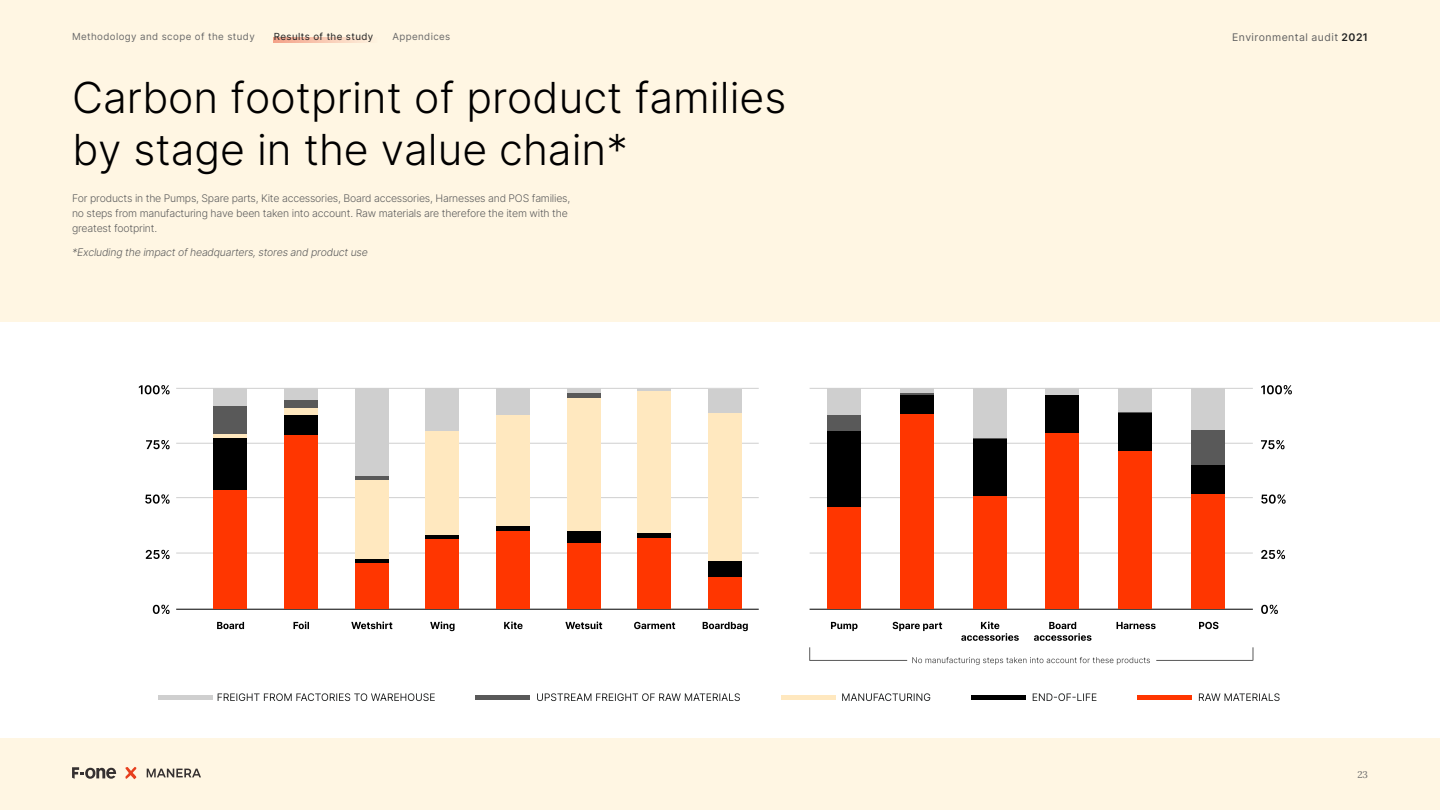
<style>
.page{position:relative;width:1440px;height:810px;background:#fff6e3}
.page>*{position:absolute;margin:0;border:0;box-sizing:border-box;transform-origin:0 0}
.t1{font:42.75px/51.3px "Inter";color:#000}
.t2{font:10.5px/15px "Inter";letter-spacing:-.02em;color:#5e5e5e}
.t3{font:10.5px "Inter";letter-spacing:.04em;color:#616161}
.t4{font:9.75px "Inter";letter-spacing:.04em;color:#6a6a6a}
.t5{font:9.75px "Inter";letter-spacing:.04em;color:#212222}
.t6{font:9.75px "Lora";color:#6a6a6a}
.s1{color:#212222}
</style>
<div class="page">
<div style="left:0;top:323px;width:1440px;height:415px;background:#fff"></div>
<hr style="left:176px;top:553px;width:583px;height:1px;background:#cfcfcf">
<hr style="left:810px;top:553px;width:443px;height:1px;background:#cfcfcf">
<hr style="left:176px;top:497px;width:583px;height:1px;background:#cfcfcf">
<hr style="left:810px;top:497px;width:443px;height:1px;background:#cfcfcf">
<hr style="left:176px;top:443px;width:583px;height:1px;background:#cfcfcf">
<hr style="left:810px;top:443px;width:443px;height:1px;background:#cfcfcf">
<hr style="left:176px;top:388px;width:583px;height:1px;background:#cfcfcf">
<hr style="left:810px;top:388px;width:443px;height:1px;background:#cfcfcf">
<hr style="left:176px;top:609px;width:583px;height:1px;background:#000">
<hr style="left:810px;top:609px;width:443px;height:1px;background:#000">
<hr style="left:810px;top:660px;width:97px;height:1px;background:#595959">
<hr style="left:1156px;top:660px;width:97px;height:1px;background:#595959">
<div style="left:214px;top:490px;width:33px;height:119px;background:#ff3600"></div>
<div style="left:214px;top:437px;width:33px;height:53px;background:#000"></div>
<hr style="left:214px;top:434px;width:33px;height:3px;background:#ffe8bf">
<div style="left:214px;top:406px;width:33px;height:28px;background:#595959"></div>
<div style="left:214px;top:389px;width:33px;height:17px;background:#cfcfcf"></div>
<div style="left:284px;top:434px;width:34px;height:175px;background:#ff3600"></div>
<div style="left:284px;top:415px;width:34px;height:19px;background:#000"></div>
<div style="left:284px;top:406px;width:34px;height:9px;background:#ffe8bf"></div>
<div style="left:284px;top:400px;width:34px;height:8px;background:#595959"></div>
<div style="left:284px;top:389px;width:34px;height:11px;background:#cfcfcf"></div>
<div style="left:355px;top:562px;width:33px;height:47px;background:#ff3600"></div>
<hr style="left:355px;top:559px;width:33px;height:3px;background:#000">
<div style="left:355px;top:480px;width:33px;height:79px;background:#ffe8bf"></div>
<hr style="left:355px;top:476px;width:33px;height:4px;background:#595959">
<div style="left:355px;top:389px;width:33px;height:87px;background:#cfcfcf"></div>
<div style="left:426px;top:539px;width:33px;height:70px;background:#ff3600"></div>
<div style="left:426px;top:534px;width:33px;height:5px;background:#000"></div>
<div style="left:426px;top:431px;width:33px;height:103px;background:#ffe8bf"></div>
<div style="left:426px;top:389px;width:33px;height:42px;background:#cfcfcf"></div>
<div style="left:496px;top:531px;width:33px;height:78px;background:#ff3600"></div>
<div style="left:496px;top:525px;width:33px;height:6px;background:#000"></div>
<div style="left:496px;top:415px;width:33px;height:110px;background:#ffe8bf"></div>
<div style="left:496px;top:389px;width:33px;height:26px;background:#cfcfcf"></div>
<div style="left:567px;top:542px;width:33px;height:67px;background:#ff3600"></div>
<div style="left:567px;top:531px;width:33px;height:12px;background:#000"></div>
<div style="left:567px;top:398px;width:33px;height:133px;background:#ffe8bf"></div>
<div style="left:567px;top:393px;width:33px;height:5px;background:#595959"></div>
<hr style="left:567px;top:389px;width:33px;height:4px;background:#cfcfcf">
<div style="left:638px;top:537px;width:33px;height:72px;background:#ff3600"></div>
<hr style="left:638px;top:533px;width:33px;height:4px;background:#000">
<div style="left:638px;top:391px;width:33px;height:142px;background:#ffe8bf"></div>
<hr style="left:638px;top:389px;width:33px;height:2px;background:#cfcfcf">
<div style="left:708px;top:577px;width:33px;height:32px;background:#ff3600"></div>
<div style="left:708px;top:561px;width:33px;height:16px;background:#000"></div>
<div style="left:708px;top:412px;width:33px;height:149px;background:#ffe8bf"></div>
<div style="left:708px;top:389px;width:33px;height:23px;background:#cfcfcf"></div>
<div style="left:828px;top:507px;width:33px;height:102px;background:#ff3600"></div>
<div style="left:828px;top:431px;width:33px;height:76px;background:#000"></div>
<div style="left:828px;top:415px;width:33px;height:16px;background:#595959"></div>
<div style="left:828px;top:388px;width:33px;height:27px;background:#cfcfcf"></div>
<div style="left:901px;top:414px;width:33px;height:195px;background:#ff3600"></div>
<div style="left:901px;top:394px;width:33px;height:20px;background:#000"></div>
<hr style="left:901px;top:392px;width:33px;height:2px;background:#595959">
<hr style="left:901px;top:388px;width:33px;height:4px;background:#cfcfcf">
<div style="left:973px;top:496px;width:33px;height:113px;background:#ff3600"></div>
<div style="left:973px;top:439px;width:33px;height:57px;background:#000"></div>
<hr style="left:973px;top:438px;width:33px;height:1px;background:#595959">
<div style="left:973px;top:388px;width:33px;height:50px;background:#cfcfcf"></div>
<div style="left:1046px;top:433px;width:33px;height:176px;background:#ff3600"></div>
<div style="left:1046px;top:395px;width:33px;height:38px;background:#000"></div>
<hr style="left:1046px;top:394px;width:33px;height:1px;background:#595959">
<div style="left:1046px;top:388px;width:33px;height:6px;background:#cfcfcf"></div>
<div style="left:1119px;top:450px;width:33px;height:159px;background:#ff3600"></div>
<div style="left:1119px;top:412px;width:33px;height:39px;background:#000"></div>
<hr style="left:1119px;top:412px;width:33px;height:1px;background:#595959">
<div style="left:1119px;top:388px;width:33px;height:24px;background:#cfcfcf"></div>
<div style="left:1191px;top:494px;width:33px;height:115px;background:#ff3600"></div>
<div style="left:1191px;top:465px;width:33px;height:29px;background:#000"></div>
<div style="left:1191px;top:430px;width:33px;height:35px;background:#595959"></div>
<div style="left:1191px;top:388px;width:33px;height:42px;background:#cfcfcf"></div>
<svg style="left:146px;top:550px;width:24px;height:9px"></svg>
<svg style="left:1261px;top:550px;width:24px;height:9px"></svg>
<svg style="left:153px;top:605px;width:17px;height:9px"></svg>
<svg style="left:1261px;top:605px;width:17px;height:9px"></svg>
<svg style="left:145px;top:494px;width:25px;height:10px"></svg>
<svg style="left:1261px;top:494px;width:25px;height:10px"></svg>
<svg style="left:146px;top:440px;width:24px;height:9px"></svg>
<svg style="left:1261px;top:440px;width:24px;height:9px"></svg>
<svg style="left:139px;top:385px;width:31px;height:9px"></svg>
<svg style="left:1261px;top:385px;width:31px;height:9px"></svg>
<svg style="left:217px;top:622px;width:27px;height:7px"></svg>
<svg style="left:294px;top:621px;width:15px;height:8px"></svg>
<svg style="left:351px;top:621px;width:41px;height:8px"></svg>
<svg style="left:430px;top:621px;width:25px;height:10px"></svg>
<svg style="left:504px;top:621px;width:19px;height:8px"></svg>
<svg style="left:565px;top:621px;width:37px;height:8px"></svg>
<svg style="left:634px;top:622px;width:41px;height:7px"></svg>
<svg style="left:703px;top:622px;width:45px;height:9px"></svg>
<svg style="left:831px;top:622px;width:27px;height:9px"></svg>
<svg style="left:893px;top:622px;width:49px;height:9px"></svg>
<svg style="left:961px;top:621px;width:58px;height:20px"></svg>
<svg style="left:1034px;top:622px;width:58px;height:19px"></svg>
<svg style="left:1117px;top:622px;width:39px;height:7px"></svg>
<svg style="left:1199px;top:622px;width:19px;height:7px"></svg>
<svg style="left:810px;top:647px;width:1px;height:13px"></svg>
<svg style="left:1253px;top:647px;width:1px;height:14px"></svg>
<svg style="left:912px;top:657px;width:238px;height:8px"></svg>
<svg style="left:274px;top:38px;width:93px;height:5px"></svg>
<svg style="left:147px;top:769px;width:54px;height:8px"></svg>
<svg style="left:72px;top:767px;width:44px;height:12px"></svg>
<svg style="left:125px;top:767px;width:11px;height:12px"></svg>
<hr style="left:158px;top:695px;width:55px;height:4px;background:#cfcfcf">
<svg style="left:218px;top:693px;width:217px;height:8px"></svg>
<hr style="left:476px;top:695px;width:54px;height:4px;background:#595959">
<svg style="left:537px;top:693px;width:203px;height:8px"></svg>
<hr style="left:781px;top:695px;width:54px;height:4px;background:#ffe8bf">
<svg style="left:842px;top:693px;width:88px;height:8px"></svg>
<hr style="left:971px;top:695px;width:55px;height:4px;background:#000">
<svg style="left:1033px;top:693px;width:63px;height:8px"></svg>
<hr style="left:1137px;top:695px;width:55px;height:4px;background:#ff3600">
<svg style="left:1199px;top:693px;width:81px;height:8px"></svg>
<p class="t4" style="left:72px;top:29px;width:184px">Methodology and scope of the study</p>
<p class="t5" style="left:274px;top:29px;width:101px">Results of the study</p>
<p class="t4" style="left:392px;top:29px;width:59px">Appendices</p>
<p class="t3" style="left:1232px;top:29px;width:137px">Environmental audit <span class="s1">2021</span></p>
<h1 class="t1" style="left:72px;top:71px;width:716px">Carbon footprint of product families by stage in the value chain*</h1>
<p class="t2" style="left:72px;top:191px;width:500px">For products in the Pumps, Spare parts, Kite accessories, Board accessories, Harnesses and POS families, no steps from manufacturing have been taken into account. Raw materials are therefore the item with the greatest footprint.</p>
<p class="t2" style="left:72px;top:245px;width:297px">*Excluding the impact of headquarters, stores and product use</p>
<p class="t6" style="left:1357px;top:767px;width:12px">23</p>
</div>
